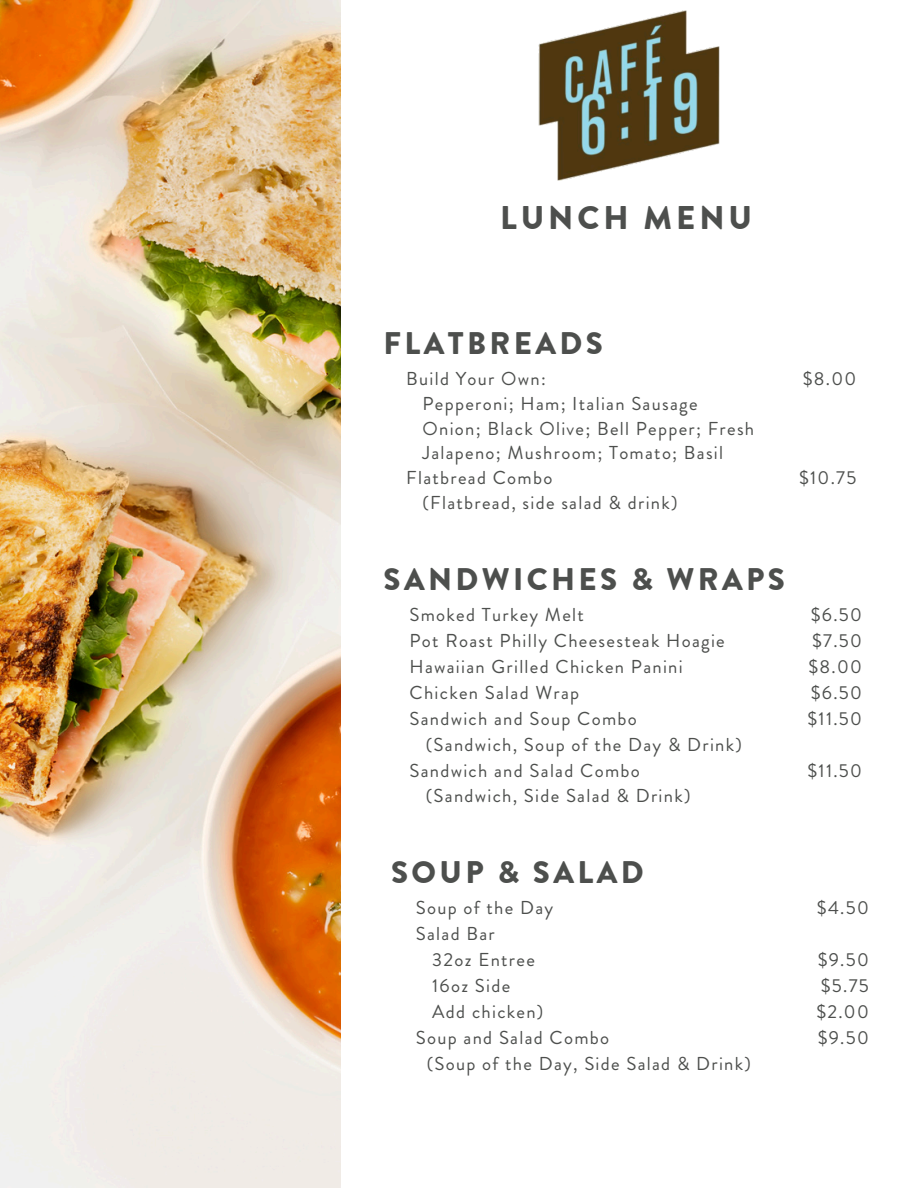
<style>
.page{position:relative;width:918px;height:1188px;background:#fff}
.page>*{position:absolute;margin:0;border:0;box-sizing:border-box;transform-origin:0 0}
.t1{font:900 32.7px "Brandon Grotesque";letter-spacing:.12em;color:#4d4f4d}
.t2{font:900 31.2px "Brandon Grotesque";letter-spacing:.11em;color:#4d4f4d}
.t3{font:18.75px/25.8px "Brandon Grotesque";letter-spacing:.07em;color:#4d4f4d}
</style>
<div class="page">
<img style="left:0;top:0;width:341px;height:1188px">
<img style="left:538px;top:10px;width:182px;height:171px">
<p class="t1" style="left:500px;top:194px;width:253px">LUNCH MENU</p>
<p class="t2" style="left:384px;top:322px;width:221px">FLATBREADS</p>
<p class="t3" style="left:406px;top:366px;width:141px">Build Your Own:</p>
<p class="t3" style="left:423px;top:391px;width:277px">Pepperoni; Ham; Italian Sausage</p>
<p class="t3" style="left:423px;top:416px;width:333px;line-height:24.8px">Onion; Black Olive; Bell Pepper; Fresh<br>Jalapeno; Mushroom; Tomato; Basil</p>
<p class="t3" style="left:406px;top:465px;width:148px">Flatbread Combo</p>
<p class="t3" style="left:423px;top:490px;width:257px">(Flatbread, side salad &amp; drink)</p>
<p class="t3" style="left:803px;top:365px;width:55px">$8.00</p>
<p class="t3" style="left:799px;top:464px;width:59px">$10.75</p>
<p class="t2" style="left:384px;top:557px;width:403px">SANDWICHES &amp; WRAPS</p>
<p class="t3" style="left:410px;top:602px;width:176px">Smoked Turkey Melt</p>
<p class="t3" style="left:410px;top:628px;width:317px">Pot Roast Philly Cheesesteak Hoagie</p>
<p class="t3" style="left:410px;top:654px;width:275px">Hawaiian Grilled Chicken Panini</p>
<p class="t3" style="left:410px;top:680px;width:171px">Chicken Salad Wrap</p>
<p class="t3" style="left:410px;top:706px;width:229px">Sandwich and Soup Combo</p>
<p class="t3" style="left:426px;top:732px;width:318px">(Sandwich, Soup of the Day &amp; Drink)</p>
<h1 class="t3" style="left:410px;top:757px;width:232px">Sandwich and Salad Combo</h1>
<p class="t3" style="left:426px;top:783px;width:266px">(Sandwich, Side Salad &amp; Drink)</p>
<h1 class="t2" style="left:391px;top:851px;width:254px">SOUP &amp; SALAD</h1>
<h1 class="t3" style="left:416px;top:895px;width:139px">Soup of the Day</h1>
<p class="t3" style="left:416px;top:921px;width:80px">Salad Bar</p>
<p class="t3" style="left:432px;top:947px;width:104px">32oz Entree</p>
<p class="t3" style="left:432px;top:973px;width:80px">16oz Side</p>
<p class="t3" style="left:432px;top:999px;width:113px">Add chicken)</p>
<p class="t3" style="left:416px;top:1025px;width:195px">Soup and Salad Combo</p>
<p class="t3" style="left:427px;top:1050px;width:326px">(Soup of the Day, Side Salad &amp; Drink)</p>
<p class="t3" style="left:811px;top:602px;width:53px">$6.50</p>
<p class="t3" style="left:812px;top:628px;width:51px">$7.50</p>
<p class="t3" style="left:808px;top:654px;width:55px">$8.00</p>
<p class="t3" style="left:811px;top:680px;width:53px">$6.50</p>
<p class="t3" style="left:808px;top:706px;width:56px">$11.50</p>
<p class="t3" style="left:808px;top:758px;width:56px">$11.50</p>
<p class="t3" style="left:817px;top:895px;width:53px">$4.50</p>
<h1 class="t3" style="left:818px;top:947px;width:53px">$9.50 $5.75</h1>
<p class="t3" style="left:816px;top:999px;width:54px">$2.00</p>
<p class="t3" style="left:818px;top:1025px;width:53px">$9.50</p>
</div>
